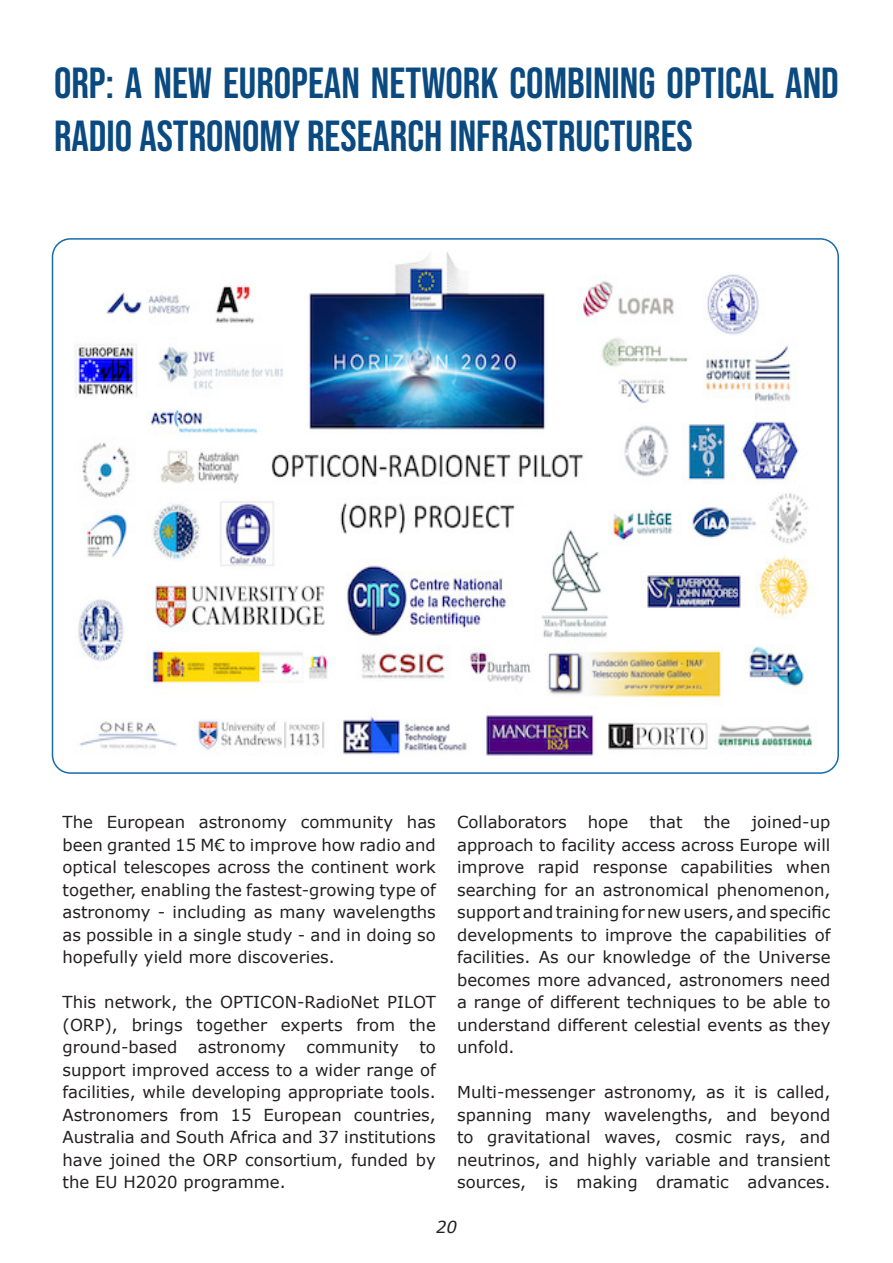
<style>
.page{position:relative;width:893px;height:1263px;background:#fff}
.page>*{position:absolute;margin:0;border:0;box-sizing:border-box;transform-origin:0 0}
.t1{font:43.5px/52.5px "Bebas Neue";color:#0a4a80}
.t2{font:16.5px/22.5px "Verdana";color:#231f20;text-align:justify}
.t3{font:italic 16.5px "Verdana";color:#231f20}
</style>
<div class="page">
<img style="left:52px;top:239px;width:786px;height:534px">
<h1 class="t1" style="left:54px;top:57px;width:786px">ORP: A NEW EUROPEAN NETWORK COMBINING OPTICAL AND<br>RADIO ASTRONOMY RESEARCH INFRASTRUCTURES</h1>
<p class="t2" style="left:63px;top:810px;width:375px">The European astronomy community has been granted 15 M€ to improve how radio and optical telescopes across the continent work together, enabling the fastest-growing type of astronomy - including as many wavelengths as possible in a single study - and in doing so hopefully yield more discoveries.</p>
<p class="t2" style="left:63px;top:990px;width:375px">This network, the OPTICON-RadioNet PILOT (ORP), brings together experts from the ground-based astronomy community to support improved access to a wider range of facilities, while developing appropriate tools.<br>Astronomers from 15 European countries, Australia and South Africa and 37 institutions have joined the ORP consortium, funded by the EU H2020 programme.</p>
<p class="t2" style="left:457px;top:810px;width:375px;text-indent:294px">joined-up approach to facility access across Europe will improve rapid response capabilities when searching for an astronomical phenomenon, support and training for new users, and specific developments to improve the capabilities of facilities. As our knowledge of the Universe becomes more advanced, astronomers need a range of different techniques to be able to understand different celestial events as they unfold.</p>
<p class="t2" style="left:457px;top:1080px;width:375px">Multi-messenger astronomy, as it is called, spanning many wavelengths, and beyond to gravitational waves, cosmic rays, and neutrinos, and highly variable and transient sources, is making dramatic advances.</p>
<p class="t2" style="left:457px;top:810px;width:111px">Collaborators</p>
<p class="t2" style="left:588px;top:810px;width:42px">hope</p>
<p class="t2" style="left:649px;top:810px;width:35px">that</p>
<p class="t2" style="left:704px;top:810px;width:28px">the</p>
<p class="t3" style="left:436px;top:1216px;width:22px">20</p>
</div>
